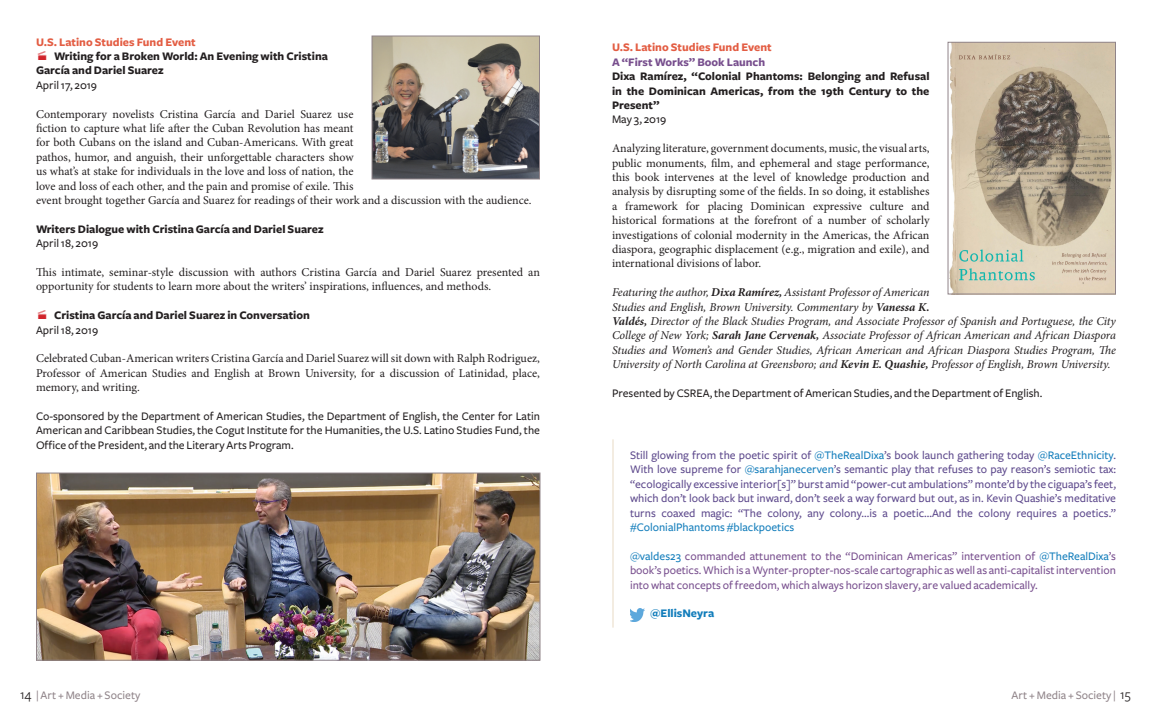
<style>
.page{position:relative;width:1152px;height:720px;background:#fff}
.page>*{position:absolute;margin:0;border:0;box-sizing:border-box;transform-origin:0 0}
.t1{font:14px "Freight Sans";color:#231f20}
.t2{font:12px/14.4px "Minion Pro";letter-spacing:-.005em;color:#231f20}
.t3{font:italic 12px/14.4px "Minion Pro";letter-spacing:-.01em;color:#231f20}
.t4{font:500 12px/14.4px "Freight Sans";color:#5d498c;text-align:justify}
.t5{font:500 12px/14.4px "Freight Sans";color:#231f20;text-align:justify}
.t6{font:700 12px/14.4px "Freight Sans";color:#231f20}
.t7{font:500 12px/14.4px "Freight Sans";color:#784f8e;text-align:justify}
.t8{font:700 12px "Freight Sans";color:#e35d43}
.t9{font:500 12px "Freight Sans";color:#908489}
.t10{font:500 12px "Freight Sans";color:#127dbb}
.t11{font:700 12px "Freight Sans";color:#784f8e}
.t12{font:700 12px "Freight Sans";color:#127dbb}
.s1{color:#d1232a}
.s2{font-weight:500}
.s3{font-weight:700}
.s4{color:#127dbb}
.s5{font-weight:400;font-size:14px;color:#231f20}
</style>
<div class="page">
<img style="left:374px;top:38px;width:164px;height:140px">
<div style="left:372px;top:36px;width:168px;height:144px;border:1px solid #908489"></div>
<img style="left:38px;top:475px;width:500px;height:184px">
<div style="left:36px;top:473px;width:504px;height:188px;border:1px solid #908489"></div>
<img style="left:950px;top:44px;width:164px;height:249px">
<div style="left:948px;top:42px;width:168px;height:253px;border:1px solid #908489"></div>
<img style="left:630px;top:609px;width:14px;height:12px">
<hr style="left:612px;top:439px;width:2px;height:189px;background:#f3ece1">
<p class="t8" style="left:36px;top:35px;width:161px">U.S. Latino Studies Fund Event</p>
<p class="t6" style="left:36px;top:49px;width:293px"><span class="s1">•</span> Writing for a Broken World: An Evening with Cristina<br>García and Dariel Suarez</p>
<p class="t5" style="left:36px;top:78px;width:63px">April 17, 2019</p>
<p class="t2" style="left:36px;top:107px;width:497px">Contemporary novelists Cristina García and Dariel Suarez use<br>fiction to capture what life after the Cuban Revolution has meant<br>for both Cubans on the island and Cuban-Americans. With great<br>pathos, humor, and anguish, their unforgettable characters show<br>us what’s at stake for individuals in the love and loss of nation, the<br>love and loss of each other, and the pain and promise of exile. This<br>event brought together García and Suarez for readings of their work and a discussion with the audience.</p>
<p class="t6" style="left:36px;top:222px;width:289px">Writers Dialogue with Cristina García and Dariel Suarez</p>
<p class="t5" style="left:36px;top:236px;width:64px">April 18, 2019</p>
<p class="t2" style="left:36px;top:265px;width:506px">This intimate, seminar-style discussion with authors Cristina García and Dariel Suarez presented an opportunity for students to learn more about the writers’ inspirations, influences, and methods.</p>
<p class="t6" style="left:36px;top:309px;width:275px"><span class="s1">•</span> Cristina García and Dariel Suarez in Conversation<br><span class="s2">April 18, 2019</span></p>
<p class="t2" style="left:36px;top:351px;width:505px;text-align:justify">Celebrated Cuban-American writers Cristina García and Dariel Suarez will sit down with Ralph Rodriguez, Professor of American Studies and English at Brown University, for a discussion of Latinidad, place, memory, and writing.</p>
<p class="t5" style="left:36px;top:409px;width:506px">Co-sponsored by the Department of American Studies, the Department of English, the Center for Latin American and Caribbean Studies, the Cogut Institute for the Humanities, the U.S. Latino Studies Fund, the Office of the President, and the Literary Arts Program.</p>
<p class="t8" style="left:612px;top:41px;width:161px">U.S. Latino Studies Fund Event</p>
<p class="t11" style="left:612px;top:55px;width:155px">A “First Works” Book Launch</p>
<p class="t6" style="left:612px;top:69px;width:319px;text-align:justify">Dixa Ramírez, “Colonial Phantoms: Belonging and Refusal in the Dominican Americas, from the 19th Century to the Present”</p>
<p class="t5" style="left:612px;top:112px;width:56px">May 3, 2019</p>
<p class="t2" style="left:612px;top:141px;width:319px;text-align:justify">Analyzing literature, government documents, music, the visual arts, public monuments, film, and ephemeral and stage performance, this book intervenes at the level of knowledge production and analysis by disrupting some of the fields. In so doing, it establishes a framework for placing Dominican expressive culture and historical formations at the forefront of a number of scholarly investigations of colonial modernity in the Americas, the African diaspora, geographic displacement (e.g., migration and exile), and international divisions of labor.</p>
<p class="t3" style="left:612px;top:285px;width:506px">Featuring the author, <span class="s3">Dixa Ramírez,</span> Assistant Professor of American<br>Studies and English, Brown University. Commentary by <span class="s3">Vanessa K.<br>Valdés,</span> Director of the Black Studies Program, and Associate Professor of Spanish and Portuguese, the City College of New York; <span class="s3">Sarah Jane Cervenak,</span> Associate Professor of African American and African Diaspora Studies and Women’s and Gender Studies, African American and African Diaspora Studies Program, The University of North Carolina at Greensboro; and <span class="s3">Kevin E. Quashie,</span> Professor of English, Brown University.</p>
<p class="t5" style="left:612px;top:386px;width:432px">Presented by CSREA, the Department of American Studies, and the Department of English.</p>
<p class="t4" style="left:630px;top:448px;width:488px">Still glowing from the poetic spirit of <span class="s4">@TheRealDixa</span>’s book launch gathering today <span class="s4">@RaceEthnicity</span>.<br>With love supreme for <span class="s4">@sarahjanecerven</span>’s semantic play that refuses to pay reason’s semiotic tax: “ecologically excessive interior[s]” burst amid “power-cut ambulations” monte’d by the ciguapa’s feet, which don’t look back but inward, don’t seek a way forward but out, as in. Kevin Quashie’s meditative turns coaxed magic: “The colony, any colony...is a poetic...And the colony requires a poetics.”</p>
<p class="t10" style="left:630px;top:521px;width:166px">#ColonialPhantoms #blackpoetics</p>
<p class="t7" style="left:630px;top:549px;width:488px"><span class="s4">@valdes23</span> commanded attunement to the “Dominican Americas” intervention of <span class="s4">@TheRealDixa</span>’s book’s poetics. Which is a Wynter-propter-nos-scale cartographic as well as anti-capitalist intervention into what concepts of freedom, which always horizon slavery, are valued academically.</p>
<p class="t12" style="left:650px;top:607px;width:65px">@EllisNeyra</p>
<p class="t1" style="left:20px;top:687px;width:13px">14</p>
<p class="t9" style="left:1012px;top:688px;width:121px">Art + Media + Society | <span class="s5">15</span></p>
<p class="t9" style="left:36px;top:688px;width:106px">| Art + Media + Society</p>
</div>
